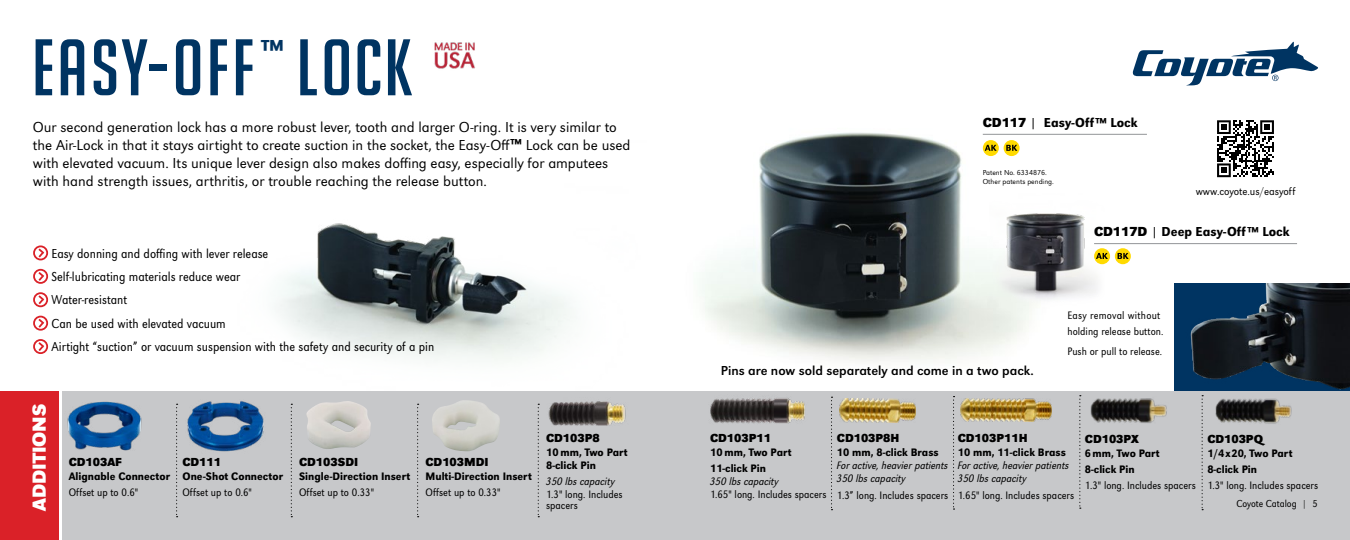
<style>
.page{position:relative;width:1350px;height:540px;background:#fff}
.page>*{position:absolute;margin:0;border:0;box-sizing:border-box;transform-origin:0 0}
.t1{font:78px "Big Noodle Titling";letter-spacing:.04em;color:#003462}
.t2{font:500 27px "URW Grotesk Nar";color:#003462}
.t3{font:700 19.5px "URW Grotesk";color:#fff}
.t4{font:300 15px/18px "URW Grotesk";color:#000}
.t5{font:300 13.5px/23.4px "URW Grotesk Ext Nar";color:#000}
.t6{font:500 13.5px "URW Grotesk Nar";letter-spacing:.005em;color:#000}
.t7{font:13.5px "URW Grotesk";color:#000}
.t8{font:700 12px "URW Grotesk";color:#000}
.t9{font:300 11.25px/16.5px "URW Grotesk Ext Nar";color:#000}
.t10{font:500 11.25px/16px "URW Grotesk Nar";color:#000}
.t11{font:italic 300 11.25px/13.5px "URW Grotesk Ext Nar";color:#000}
.t12{font:300 11.25px "URW Grotesk Nar";color:#000}
.t13{font:300 10.5px "URW Grotesk Ext Nar";color:#000}
.t14{font:300 7.5px/9px "URW Grotesk";color:#000}
.s1{font-family:"URW Grotesk Nar";font-weight:500;font-size:13.5px}
.s2{font-family:"URW Grotesk";font-weight:700}
</style>
<div class="page">
<img style="left:278px;top:223px;width:293px;height:137px">
<img style="left:702px;top:132px;width:405px;height:230px">
<img style="left:1175px;top:284px;width:175px;height:107px">
<img style="left:989px;top:193px;width:116px;height:120px">
<div style="left:33px;top:245px;width:15px;height:15px;border:2px solid #da2128;border-radius:50%"></div>
<svg style="left:36px;top:247px;width:10px;height:12px"></svg>
<div style="left:33px;top:269px;width:15px;height:15px;border:2px solid #da2128;border-radius:50%"></div>
<svg style="left:36px;top:270px;width:10px;height:13px"></svg>
<div style="left:33px;top:292px;width:15px;height:15px;border:2px solid #da2128;border-radius:50%"></div>
<svg style="left:36px;top:293px;width:10px;height:13px"></svg>
<div style="left:33px;top:316px;width:15px;height:15px;border:2px solid #da2128;border-radius:50%"></div>
<svg style="left:36px;top:317px;width:10px;height:13px"></svg>
<div style="left:33px;top:339px;width:15px;height:15px;border:2px solid #da2128;border-radius:50%"></div>
<svg style="left:36px;top:340px;width:10px;height:13px"></svg>
<div style="left:63px;top:391px;width:1287px;height:149px;background:#c7c8ca"></div>
<div style="left:0;top:391px;width:59px;height:149px;background:#da2128"></div>
<img style="left:432px;top:400px;width:68px;height:51px">
<img style="left:306px;top:401px;width:65px;height:48px">
<svg style="left:176px;top:404px;width:2px;height:113px"></svg>
<svg style="left:291px;top:404px;width:1px;height:113px"></svg>
<svg style="left:417px;top:404px;width:2px;height:113px"></svg>
<svg style="left:538px;top:404px;width:1px;height:113px"></svg>
<hr style="left:983px;top:134px;width:164px;height:1px;background:#939598">
<svg style="left:983px;top:140px;width:16px;height:16px"></svg>
<svg style="left:985px;top:145px;width:12px;height:6px"></svg>
<svg style="left:1004px;top:140px;width:16px;height:16px"></svg>
<svg style="left:1006px;top:145px;width:11px;height:6px"></svg>
<hr style="left:1094px;top:243px;width:203px;height:1px;background:#939598">
<div style="left:1094px;top:248px;width:16px;height:16px;background:#ffda00;border-radius:50%"></div>
<svg style="left:1096px;top:253px;width:12px;height:6px"></svg>
<svg style="left:1115px;top:248px;width:16px;height:16px"></svg>
<svg style="left:1118px;top:253px;width:11px;height:6px"></svg>
<img style="left:67px;top:401px;width:75px;height:50px">
<img style="left:187px;top:401px;width:77px;height:51px">
<img style="left:434px;top:42px;width:41px;height:27px">
<img style="left:548px;top:401px;width:78px;height:25px">
<svg style="left:831px;top:397px;width:2px;height:113px"></svg>
<svg style="left:1079px;top:395px;width:2px;height:114px"></svg>
<svg style="left:1202px;top:395px;width:1px;height:115px"></svg>
<svg style="left:953px;top:396px;width:2px;height:114px"></svg>
<img style="left:710px;top:398px;width:95px;height:26px">
<img style="left:840px;top:399px;width:75px;height:23px">
<img style="left:961px;top:399px;width:90px;height:23px">
<img style="left:1090px;top:398px;width:77px;height:25px">
<img style="left:1215px;top:398px;width:77px;height:26px">
<svg style="left:1217px;top:120px;width:57px;height:57px"></svg>
<svg style="left:1133px;top:42px;width:185px;height:43px"></svg>
<h1 class="t1" style="left:32px;top:26px;width:224px">EASY-OFF</h1>
<h2 class="t2" style="left:261px;top:33px;width:25px">™</h2>
<h1 class="t1" style="left:297px;top:26px;width:117px">LOCK</h1>
<p class="t4" style="left:33px;top:118px;width:599px">Our second generation lock has a more robust lever, tooth and larger O-ring. It is very similar to the Air-Lock in that it stays airtight to create suction in the socket, the Easy-Off<span class="s1">™</span> Lock can be used with elevated vacuum. Its unique lever design also makes doffing easy, especially for amputees with hand strength issues, arthritis, or trouble reaching the release button.</p>
<p class="t5" style="left:52px;top:241px;width:384px">Easy donning and doffing with lever release<br>Self-lubricating materials reduce wear<br>Water-resistant<br>Can be used with elevated vacuum<br>Airtight “suction” or vacuum suspension with the safety and security of a pin</p>
<h3 class="t3" style="left:27px;top:511px;width:109px;rotate:-90deg">ADDITIONS</h3>
<p class="t8" style="left:69px;top:455px;width:55px">CD103AF</p>
<p class="t10" style="left:69px;top:468px;width:103px">Alignable Connector</p>
<p class="t9" style="left:69px;top:484px;width:71px">Offset up to 0.6"</p>
<p class="t8" style="left:183px;top:455px;width:40px">CD111</p>
<p class="t10" style="left:183px;top:468px;width:102px">One-Shot Connector</p>
<p class="t9" style="left:183px;top:484px;width:71px">Offset up to 0.6"</p>
<p class="t8" style="left:299px;top:455px;width:61px">CD103SDI</p>
<p class="t10" style="left:299px;top:468px;width:113px">Single-Direction Insert</p>
<p class="t9" style="left:299px;top:484px;width:76px">Offset up to 0.33"</p>
<p class="t8" style="left:426px;top:455px;width:64px">CD103MDI</p>
<p class="t10" style="left:426px;top:468px;width:108px">Multi-Direction Insert</p>
<p class="t9" style="left:426px;top:484px;width:76px">Offset up to 0.33"</p>
<p class="t8" style="left:546px;top:431px;width:55px">CD103P8</p>
<p class="t10" style="left:546px;top:446px;width:83px;line-height:13px">10 mm, Two Part<br>8-click Pin</p>
<p class="t11" style="left:546px;top:474px;width:70px">350 lbs capacity</p>
<p class="t9" style="left:546px;top:489px;width:78px;line-height:10.5px">1.3" long. Includes spacers</p>
<p class="t6" style="left:983px;top:115px;width:156px"><span class="s2">CD117</span> | Easy-Off™ Lock</p>
<p class="t14" style="left:983px;top:168px;width:73px">Patent No. 6334876.<br>Other patents pending.</p>
<p class="t12" style="left:1196px;top:184px;width:101px">www.coyote.us/easyoff</p>
<p class="t6" style="left:1094px;top:224px;width:197px"><span class="s2">CD117D</span> | Deep Easy-Off™ Lock</p>
<p class="t7" style="left:721px;top:363px;width:315px">Pins are now sold separately and come in a two pack.</p>
<p class="t9" style="left:1068px;top:307px;width:97px">Easy removal without holding release button.</p>
<p class="t9" style="left:1068px;top:343px;width:96px">Push or pull to release.</p>
<p class="t8" style="left:710px;top:431px;width:62px">CD103P11</p>
<p class="t10" style="left:710px;top:444px;width:83px">10 mm, Two Part<br>11-click Pin</p>
<p class="t11" style="left:710px;top:474px;width:70px">350 lbs capacity</p>
<p class="t9" style="left:710px;top:486px;width:118px">1.65" long. Includes spacers</p>
<p class="t8" style="left:837px;top:431px;width:64px">CD103P8H</p>
<p class="t10" style="left:837px;top:444px;width:103px">10 mm, 8-click Brass</p>
<p class="t11" style="left:837px;top:458px;width:113px">For active, heavier patients<br>350 lbs capacity</p>
<p class="t9" style="left:837px;top:487px;width:113px">1.3” long. Includes spacers</p>
<p class="t8" style="left:958px;top:431px;width:71px">CD103P11H</p>
<p class="t10" style="left:958px;top:444px;width:110px">10 mm, 11-click Brass</p>
<p class="t11" style="left:958px;top:458px;width:113px">For active, heavier patients<br>350 lbs capacity</p>
<p class="t9" style="left:958px;top:487px;width:118px">1.65" long. Includes spacers</p>
<p class="t8" style="left:1085px;top:432px;width:55px">CD103PX</p>
<p class="t10" style="left:1085px;top:446px;width:76px">6 mm, Two Part<br>8-click Pin</p>
<p class="t9" style="left:1085px;top:477px;width:112px">1.3" long. Includes spacers</p>
<p class="t8" style="left:1207px;top:432px;width:57px">CD103PQ</p>
<p class="t10" style="left:1207px;top:446px;width:87px">1/4x20, Two Part<br>8-click Pin</p>
<p class="t9" style="left:1207px;top:477px;width:112px">1.3" long. Includes spacers</p>
<p class="t13" style="left:1236px;top:497px;width:83px">Coyote Catalog | 5</p>
</div>
